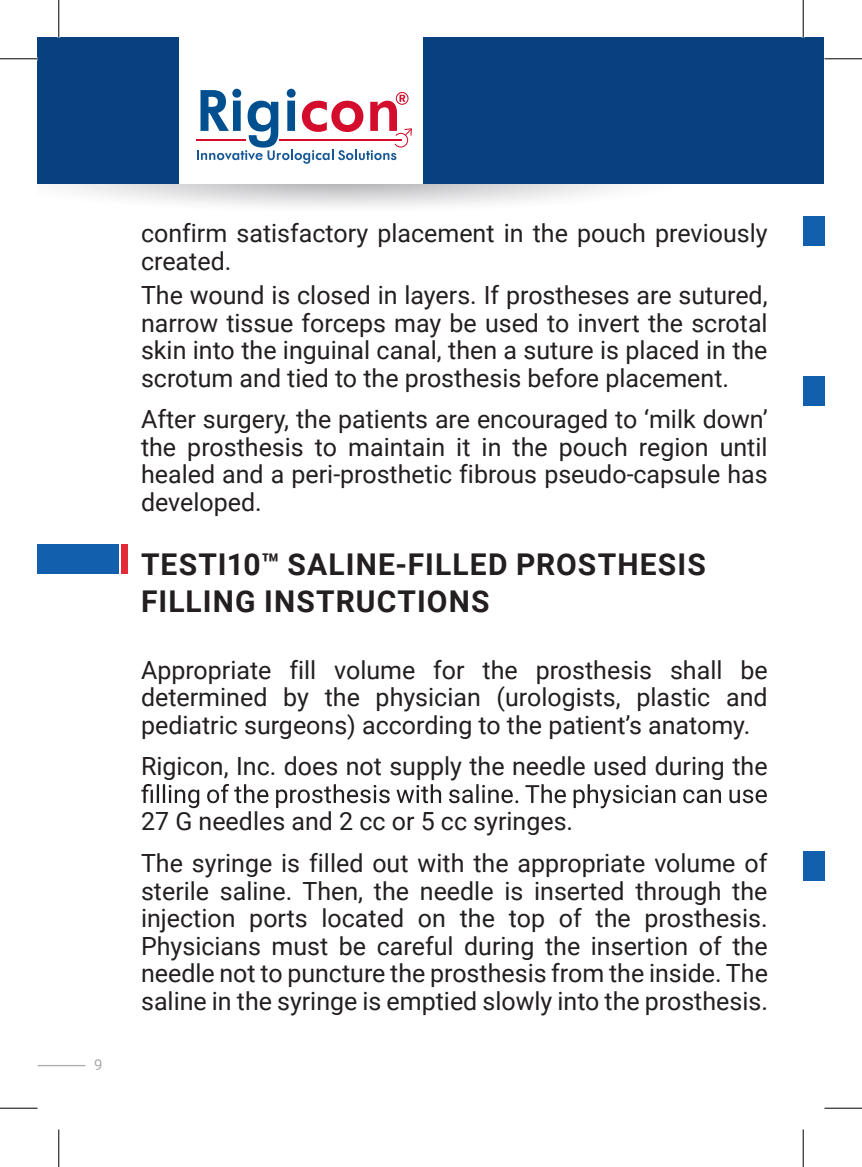
<style>
.page{position:relative;width:862px;height:1167px;background:#fff}
.page>*{position:absolute;margin:0;border:0;box-sizing:border-box;transform-origin:0 0}
.t1{font:700 30px/37.5px "Roboto";letter-spacing:.035em;color:#231f20}
.t2{font:25px/27.5px "Roboto";color:#231f20;text-align:justify}
.t3{font:15px "Roboto";color:#a8a9ad}
</style>
<div class="page">
<hr style="left:38px;top:1064px;width:47px;height:2px;background:#a8a9ad">
<div style="left:38px;top:37px;width:786px;height:147px;background:#09417e"></div>
<div style="left:179px;top:37px;width:244px;height:147px;background:#fff"></div>
<hr style="left:196px;top:140px;width:49px;height:1px;background:#d30d2b">
<svg style="left:197px;top:89px;width:215px;height:75px"></svg>
<svg style="left:141px;top:784px;width:626px;height:24px"></svg>
<div style="left:121px;top:544px;width:7px;height:30px;background:#e32a39"></div>
<div style="left:38px;top:544px;width:81px;height:30px;background:#115fad"></div>
<div style="left:803px;top:216px;width:21px;height:29px;background:#115fad"></div>
<div style="left:803px;top:376px;width:21px;height:30px;background:#115fad"></div>
<div style="left:803px;top:851px;width:21px;height:29px;background:#115fad"></div>
<hr style="left:0;top:58px;width:38px;height:1px;background:#000">
<hr style="left:824px;top:58px;width:38px;height:1px;background:#000">
<hr style="left:0;top:1107px;width:38px;height:1px;background:#000">
<hr style="left:824px;top:1107px;width:38px;height:1px;background:#000">
<hr style="left:58px;top:0;width:1px;height:37px;background:#000">
<hr style="left:58px;top:1129px;width:1px;height:37px;background:#000">
<hr style="left:802px;top:0;width:1px;height:37px;background:#000">
<hr style="left:802px;top:1129px;width:1px;height:37px;background:#000">
<p class="t3" style="left:94px;top:1053px;width:10px">9</p>
<p class="t2" style="left:141px;top:218px;width:628px">confirm satisfactory placement in the pouch previously created.</p>
<p class="t2" style="left:141px;top:280px;width:628px">The wound is closed in layers. If prostheses are sutured, narrow tissue forceps may be used to invert the scrotal skin into the inguinal canal, then a suture is placed in the scrotum and tied to the prosthesis before placement.</p>
<p class="t2" style="left:141px;top:405px;width:628px">After surgery, the patients are encouraged to ‘milk down’ the prosthesis to maintain it in the pouch region until healed and a peri-prosthetic fibrous pseudo-capsule has developed.</p>
<p class="t1" style="left:141px;top:544px;width:566px">TESTI10™ SALINE-FILLED PROSTHESIS<br>FILLING INSTRUCTIONS</p>
<p class="t2" style="left:141px;top:655px;width:628px">Appropriate fill volume for the prosthesis shall be determined by the physician (urologists, plastic and pediatric surgeons) according to the patient’s anatomy.</p>
<p class="t2" style="left:141px;top:738px;width:628px;line-height:55px">Rigicon, Inc. does not supply the needle used during the<br>27 G needles and 2 cc or 5 cc syringes.</p>
<p class="t2" style="left:141px;top:848px;width:628px">The syringe is filled out with the appropriate volume of sterile saline. Then, the needle is inserted through the injection ports located on the top of the prosthesis.<br>Physicians must be careful during the insertion of the needle not to puncture the prosthesis from the inside. The saline in the syringe is emptied slowly into the prosthesis.</p>
</div>
